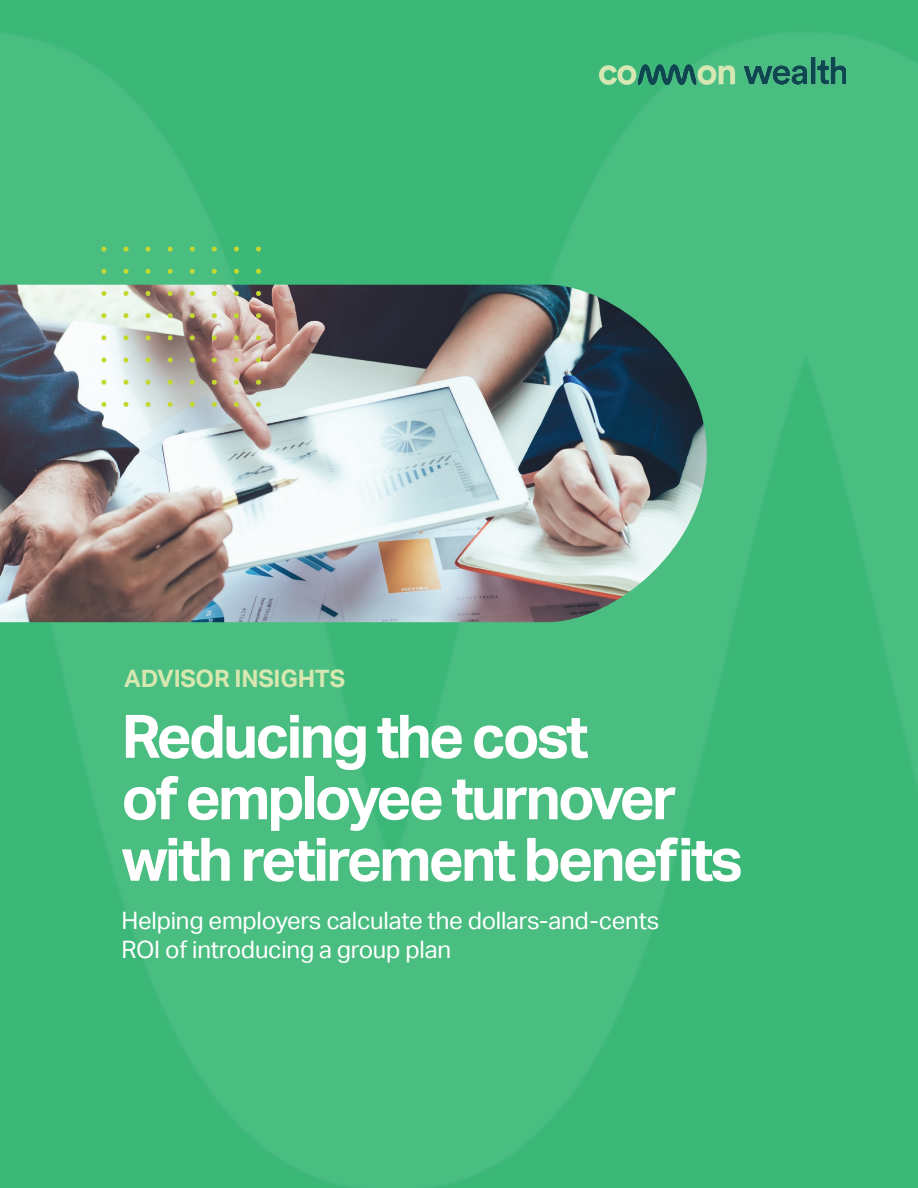
<style>
.page{position:relative;width:918px;height:1188px;background:#3bb877}
.page>*{position:absolute;margin:0;border:0;box-sizing:border-box;transform-origin:0 0}
.t1{font:700 60px/61.5px "Aktiv Grotesk Corp";letter-spacing:-.05em;color:#fff}
.t2{font:24px/28.8px "Aktiv Grotesk";letter-spacing:-.01em;color:#fff}
.t3{font:700 24px "Aktiv Grotesk";letter-spacing:-.01em;color:#d7e7b0}
</style>
<div class="page">
<img style="left:0;top:33px;width:918px;height:1155px">
<img style="left:599px;top:57px;width:247px;height:27px">
<img style="left:0;top:285px;width:707px;height:337px">
<svg style="left:101px;top:247px;width:5px;height:5px"></svg>
<svg style="left:123px;top:247px;width:5px;height:5px"></svg>
<svg style="left:146px;top:247px;width:5px;height:5px"></svg>
<svg style="left:168px;top:247px;width:5px;height:5px"></svg>
<svg style="left:190px;top:247px;width:5px;height:5px"></svg>
<svg style="left:212px;top:247px;width:5px;height:5px"></svg>
<svg style="left:234px;top:247px;width:5px;height:5px"></svg>
<svg style="left:256px;top:247px;width:5px;height:5px"></svg>
<svg style="left:101px;top:269px;width:5px;height:5px"></svg>
<svg style="left:123px;top:269px;width:5px;height:5px"></svg>
<svg style="left:146px;top:269px;width:5px;height:5px"></svg>
<svg style="left:168px;top:269px;width:5px;height:5px"></svg>
<svg style="left:190px;top:269px;width:5px;height:5px"></svg>
<svg style="left:212px;top:269px;width:5px;height:5px"></svg>
<svg style="left:234px;top:269px;width:5px;height:5px"></svg>
<svg style="left:256px;top:269px;width:5px;height:5px"></svg>
<svg style="left:101px;top:291px;width:5px;height:5px"></svg>
<svg style="left:123px;top:291px;width:5px;height:5px"></svg>
<svg style="left:146px;top:291px;width:5px;height:5px"></svg>
<svg style="left:168px;top:291px;width:5px;height:5px"></svg>
<svg style="left:190px;top:291px;width:5px;height:5px"></svg>
<svg style="left:212px;top:291px;width:5px;height:5px"></svg>
<svg style="left:234px;top:291px;width:5px;height:5px"></svg>
<svg style="left:256px;top:291px;width:5px;height:5px"></svg>
<svg style="left:101px;top:313px;width:5px;height:5px"></svg>
<svg style="left:123px;top:313px;width:5px;height:5px"></svg>
<svg style="left:146px;top:313px;width:5px;height:5px"></svg>
<svg style="left:168px;top:313px;width:5px;height:5px"></svg>
<svg style="left:190px;top:313px;width:5px;height:5px"></svg>
<svg style="left:212px;top:313px;width:5px;height:5px"></svg>
<svg style="left:234px;top:313px;width:5px;height:5px"></svg>
<svg style="left:256px;top:313px;width:5px;height:5px"></svg>
<svg style="left:101px;top:335px;width:5px;height:5px"></svg>
<svg style="left:123px;top:335px;width:5px;height:5px"></svg>
<svg style="left:146px;top:335px;width:5px;height:5px"></svg>
<svg style="left:168px;top:335px;width:5px;height:5px"></svg>
<svg style="left:190px;top:335px;width:5px;height:5px"></svg>
<svg style="left:212px;top:335px;width:5px;height:5px"></svg>
<svg style="left:234px;top:335px;width:5px;height:5px"></svg>
<svg style="left:256px;top:335px;width:5px;height:5px"></svg>
<svg style="left:101px;top:358px;width:5px;height:5px"></svg>
<svg style="left:123px;top:358px;width:5px;height:5px"></svg>
<svg style="left:146px;top:358px;width:5px;height:5px"></svg>
<svg style="left:168px;top:358px;width:5px;height:5px"></svg>
<svg style="left:190px;top:358px;width:5px;height:5px"></svg>
<svg style="left:212px;top:358px;width:5px;height:5px"></svg>
<svg style="left:234px;top:358px;width:5px;height:5px"></svg>
<svg style="left:256px;top:358px;width:5px;height:5px"></svg>
<svg style="left:101px;top:380px;width:5px;height:5px"></svg>
<svg style="left:123px;top:380px;width:5px;height:5px"></svg>
<svg style="left:146px;top:380px;width:5px;height:5px"></svg>
<svg style="left:168px;top:380px;width:5px;height:5px"></svg>
<svg style="left:190px;top:380px;width:5px;height:5px"></svg>
<svg style="left:212px;top:380px;width:5px;height:5px"></svg>
<svg style="left:234px;top:380px;width:5px;height:5px"></svg>
<svg style="left:256px;top:380px;width:5px;height:5px"></svg>
<svg style="left:101px;top:402px;width:5px;height:5px"></svg>
<svg style="left:123px;top:402px;width:5px;height:5px"></svg>
<svg style="left:146px;top:402px;width:5px;height:5px"></svg>
<svg style="left:168px;top:402px;width:5px;height:5px"></svg>
<svg style="left:190px;top:402px;width:5px;height:5px"></svg>
<svg style="left:212px;top:402px;width:5px;height:5px"></svg>
<svg style="left:234px;top:402px;width:5px;height:5px"></svg>
<svg style="left:256px;top:402px;width:5px;height:5px"></svg>
<p class="t3" style="left:124px;top:664px;width:223px">ADVISOR INSIGHTS</p>
<h1 class="t1" style="left:122px;top:705px;width:623px">Reducing the cost<br>of employee turnover with retirement benefits</h1>
<p class="t2" style="left:122px;top:907px;width:539px">Helping employers calculate the dollars-and-cents<br>ROI of introducing a group plan</p>
</div>
